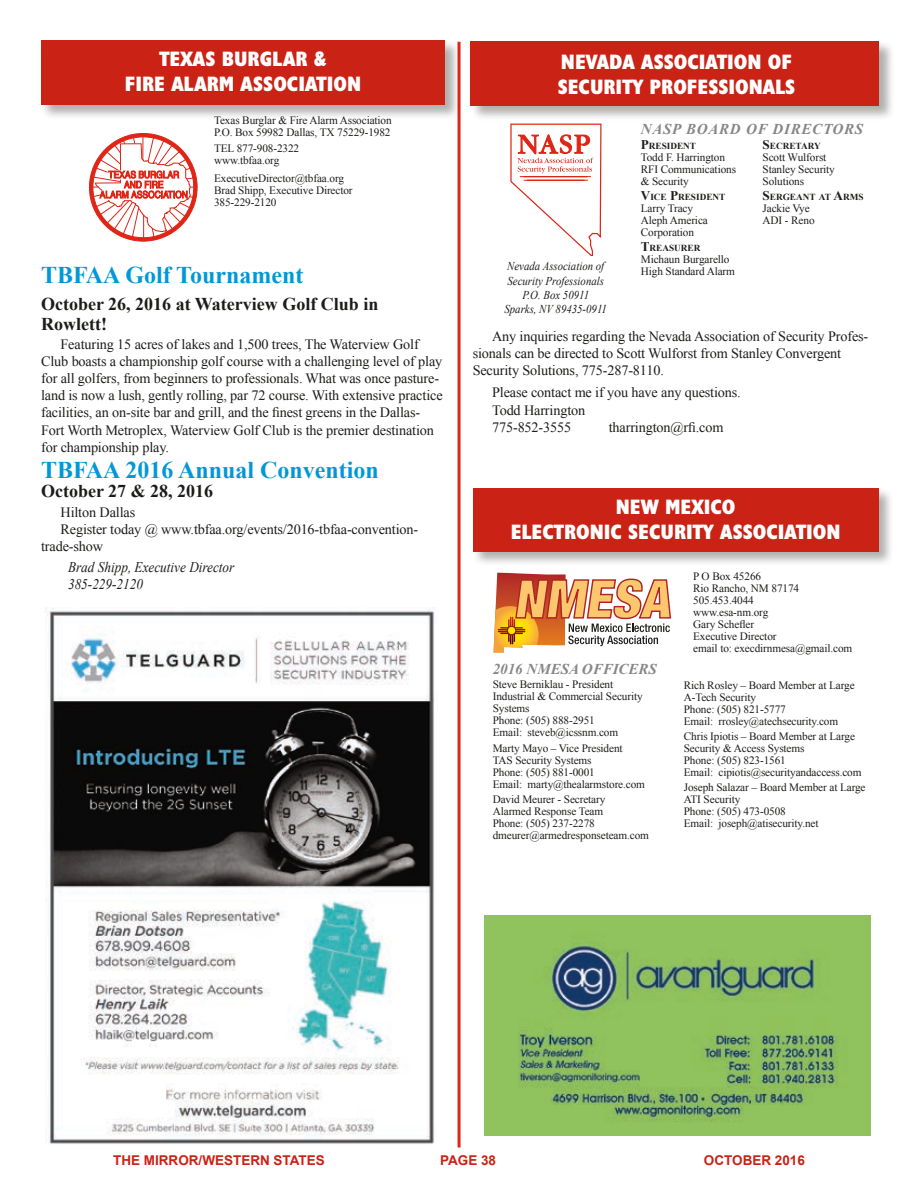
<style>
.page{position:relative;width:918px;height:1188px;background:#fff}
.page>*{position:absolute;margin:0;border:0;box-sizing:border-box;transform-origin:0 0}
.t1{font:700 24px "Times New Roman";color:#0098d8}
.t2{font:700 condensed 21px/25.2px "Humanist 521 BT Xtra";color:#fff;text-align:center}
.t3{font:700 18px/19.5px "Times New Roman";color:#1c1c1a}
.t4{font:italic 700 15px "Times New Roman";letter-spacing:.04em;color:#878788}
.t5{font:italic 700 15px "Times New Roman";color:#878788}
.t6{font:italic 14.7px/17.7px "Times New Roman";color:#1c1c1a;scale:.9 1}
.t7{font:14.25px/17.1px "Times New Roman";letter-spacing:-.01em;color:#1c1c1a}
.t8{font:700 13.5px "Arial";color:#ca2214}
.t9{font:italic 12px/14.4px "Times New Roman";color:#1c1c1a;text-align:center;scale:.9 1}
.t10{font:11.25px/12px "Times New Roman";letter-spacing:-.01em;color:#1c1c1a}
.t11{font:700 9.3px "Times New Roman";color:#1c1c1a}
.s1{font-size:13.2px}
</style>
<div class="page">
<div style="left:470px;top:40px;width:425px;height:81px;background:#1c1c1a;opacity:.35"></div>
<div style="left:471px;top:41px;width:408px;height:65px;background:#ca2214"></div>
<svg style="left:510px;top:124px;width:91px;height:132px"></svg>
<hr style="left:458px;top:42px;width:3px;height:1106px;background:#de2516">
<div style="left:40px;top:40px;width:420px;height:81px;background:#1c1c1a;opacity:.35"></div>
<div style="left:41px;top:41px;width:404px;height:64px;background:#ca2214"></div>
<svg style="left:90px;top:135px;width:106px;height:105px"></svg>
<div style="left:472px;top:487px;width:422px;height:80px;background:#1c1c1a;opacity:.35"></div>
<div style="left:473px;top:488px;width:405px;height:63px;background:#ca2214"></div>
<svg style="left:494px;top:573px;width:177px;height:80px"></svg>
<img style="left:484px;top:915px;width:386px;height:221px">
<img style="left:46px;top:608px;width:389px;height:536px">
<h2 class="t2" style="left:125px;top:46px;width:238px">TEXAS BURGLAR &amp;<br>FIRE ALARM ASSOCIATION</h2>
<p class="t10" style="left:214px;top:115px;width:179px">Texas Burglar &amp; Fire Alarm Association<br>P.O. Box 59982 Dallas, TX 75229-1982</p>
<p class="t10" style="left:214px;top:142px;width:87px">TEL 877-908-2322 www.tbfaa.org</p>
<p class="t10" style="left:214px;top:173px;width:140px">ExecutiveDirector@tbfaa.org<br>Brad Shipp, Executive Director<br>385-229-2120</p>
<h1 class="t1" style="left:41px;top:259px;width:264px">TBFAA Golf Tournament</h1>
<h3 class="t3" style="left:41px;top:294px;width:339px">October 26, 2016 at Waterview Golf Club in<br>Rowlett!</h3>
<p class="t7" style="left:41px;top:336px;width:403px;text-indent:19px">Featuring 15 acres of lakes and 1,500 trees, The Waterview Golf Club boasts a championship golf course with a challenging level of play for all golfers, from beginners to professionals. What was once pasture&shy;land is now a lush, gently rolling, par 72 course. With extensive practice facilities, an on-site bar and grill, and the finest greens in the Dallas-Fort Worth Metroplex, Waterview Golf Club is the premier destination for championship play.</p>
<h1 class="t1" style="left:41px;top:453px;width:339px">TBFAA 2016 Annual Convention</h1>
<h3 class="t3" style="left:41px;top:481px;width:174px">October 27 &amp; 28, 2016</h3>
<p class="t7" style="left:61px;top:503px;width:76px">Hilton Dallas</p>
<p class="t7" style="left:61px;top:520px;width:359px">Register today @ www.tbfaa.org/events/2016-tbfaa-convention-</p>
<p class="t7" style="left:41px;top:537px;width:64px">trade-show</p>
<h3 class="t6" style="left:68px;top:558px;width:186px">Brad Shipp, Executive Director<br>385-229-2120</h3>
<h2 class="t2" style="left:558px;top:48px;width:239px;text-align:left">NEVADA ASSOCIATION OF<br>SECURITY PROFESSIONALS</h2>
<h3 class="t4" style="left:641px;top:118px;width:224px">NASP BOARD OF DIRECTORS</h3>
<p class="t11" style="left:763px;top:140px;width:28px"><span class="s1">S</span>ECRETAR</p>
<p class="t11" style="left:814px;top:140px;width:8px">Y</p>
<p class="t10" style="left:763px;top:151px;width:74px">Scott Wulforst<br>Stanley Security<br>Solutions</p>
<p class="t11" style="left:763px;top:190px;width:35px"><span class="s1">S</span>ERGEANT</p>
<p class="t11" style="left:819px;top:190px;width:32px">AT <span class="s1">A</span>RMS</p>
<p class="t10" style="left:763px;top:202px;width:54px">Jackie Vye<br>ADI - Reno</p>
<p class="t11" style="left:641px;top:140px;width:15px"><span class="s1">P</span>RESIDENT</p>
<p class="t10" style="left:641px;top:151px;width:97px">Todd F. Harrington<br>RFI Communications &amp; Security</p>
<p class="t11" style="left:641px;top:190px;width:45px"><span class="s1">V</span>ICE <span class="s1">P</span>RESIDENT</p>
<p class="t10" style="left:641px;top:202px;width:69px">Larry Tracy<br>Aleph America<br>Corporation</p>
<p class="t11" style="left:641px;top:241px;width:16px"><span class="s1">T</span>REAS</p>
<p class="t11" style="left:674px;top:241px;width:15px">URER</p>
<p class="t10" style="left:641px;top:253px;width:96px">Michaun Burgarello<br>High Standard Alarm</p>
<p class="t9" style="left:505px;top:259px;width:115px">Nevada Association of<br>Security Professionals<br>P.O. Box 50911<br>Sparks, NV 89435-0911</p>
<p class="t7" style="left:473px;top:327px;width:397px;text-indent:19px">Any inquiries regarding the Nevada Association of Security Profes&shy;sionals can be directed to Scott Wulforst from Stanley Convergent<br>Security Solutions, 775-287-8110.</p>
<p class="t7" style="left:492px;top:384px;width:250px">Please contact me if you have any questions.<br>Todd Harrington<br>775-852-3555</p>
<p class="t7" style="left:609px;top:418px;width:116px">tharrington@rfi.com</p>
<h2 class="t2" style="left:511px;top:494px;width:331px">NEW MEXICO<br>ELECTRONIC SECURITY ASSOCIATION</h2>
<p class="t10" style="left:693px;top:570px;width:161px">P O Box 45266<br>Rio Rancho, NM 87174<br>505.453.4044<br>www.esa-nm.org<br>Gary Schefler<br>Executive Director<br>email to: execdirnmesa@gmail.com</p>
<h3 class="t5" style="left:493px;top:659px;width:166px">2016 NMESA OFFICERS</h3>
<p class="t10" style="left:493px;top:678px;width:151px">Steve Berniklau - President<br>Industrial &amp; Commercial Security<br>Systems<br>Phone: (505) 888-2951<br>Email: steveb@icssnm.com</p>
<p class="t10" style="left:493px;top:742px;width:154px">Marty Mayo – Vice President<br>TAS Security Systems<br>Phone: (505) 881-0001<br>Email: marty@thealarmstore.com</p>
<p class="t10" style="left:493px;top:793px;width:158px">David Meurer - Secretary<br>Alarmed Response Team<br>Phone: (505) 237-2278 dmeurer@armedresponseteam.com</p>
<p class="t10" style="left:684px;top:679px;width:172px">Rich Rosley – Board Member at Large<br>A-Tech Security<br>Phone: (505) 821-5777<br>Email: rrosley@atechsecurity.com</p>
<p class="t10" style="left:684px;top:730px;width:179px">Chris Ipiotis – Board Member at Large<br>Security &amp; Access Systems<br>Phone: (505) 823-1561<br>Email: cipiotis@securityandaccess.com</p>
<p class="t10" style="left:684px;top:781px;width:183px">Joseph Salazar – Board Member at Large<br>ATI Security<br>Phone: (505) 473-0508<br>Email: joseph@atisecurity.net</p>
<p class="t8" style="left:113px;top:1152px;width:213px">THE MIRROR/WESTERN STATES</p>
<p class="t8" style="left:440px;top:1152px;width:58px">PAGE 38</p>
<p class="t8" style="left:704px;top:1152px;width:103px">OCTOBER 2016</p>
</div>
